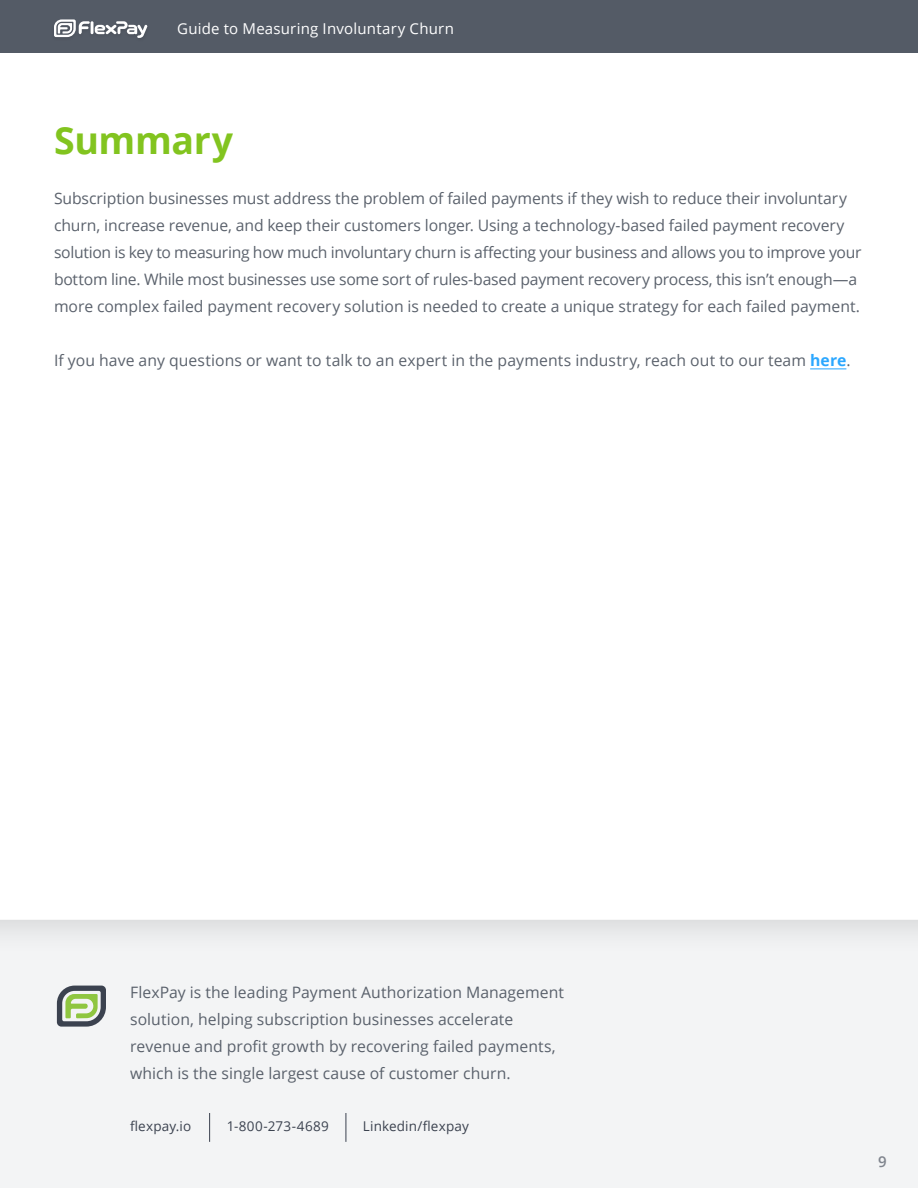
<style>
.page{position:relative;width:918px;height:1188px;background:#fff}
.page>*{position:absolute;margin:0;border:0;box-sizing:border-box;transform-origin:0 0}
.t1{font:700 37.5px "Open Sans";letter-spacing:-.01em;color:#82c41f}
.t2{font:15.75px/27px "Open Sans";color:#444c58}
.t3{font:15px "Open Sans";letter-spacing:.015em;color:#fff}
.t4{font:600 15px "Open Sans";color:#7f848d}
.t5{font:13.5px "Open Sans";letter-spacing:.015em;color:#3b424f}
.s1{font-weight:700;color:#0d9bff}
</style>
<div class="page">
<div style="left:0;top:34px;width:918px;height:1154px;background:#f3f4f5"></div>
<div style="left:0;top:17px;width:918px;height:941px;background:#000;opacity:.14"></div>
<div style="left:0;top:53px;width:918px;height:867px;background:#fff"></div>
<hr style="left:810px;top:369px;width:36px;height:1px;background:#0096ff">
<svg style="left:57px;top:986px;width:49px;height:41px"></svg>
<svg style="left:346px;top:1113px;width:1px;height:29px"></svg>
<svg style="left:209px;top:1113px;width:1px;height:29px"></svg>
<div style="left:0;top:0;width:918px;height:53px;background:#545b66"></div>
<svg style="left:54px;top:19px;width:94px;height:19px"></svg>
<p class="t3" style="left:177px;top:18px;width:278px">Guide to Measuring Involuntary Churn</p>
<h1 class="t1" style="left:54px;top:114px;width:181px">Summary</h1>
<p class="t2" style="left:54px;top:184px;width:809px">Subscription businesses must address the problem of failed payments if they wish to reduce their involuntary churn, increase revenue, and keep their customers longer. Using a technology-based failed payment recovery solution is key to measuring how much involuntary churn is affecting your business and allows you to improve your bottom line. While most businesses use some sort of rules-based payment recovery process, this isn’t enough—a more complex failed payment recovery solution is needed to create a unique strategy for each failed payment.</p>
<p class="t2" style="left:54px;top:346px;width:798px">If you have any questions or want to talk to an expert in the payments industry, reach out to our team <span class="s1">here</span>.</p>
<p class="t2" style="left:130px;top:978px;width:435px">FlexPay is the leading Payment Authorization Management solution, helping subscription businesses accelerate revenue and profit growth by recovering failed payments, which is the single largest cause of customer churn.</p>
<p class="t5" style="left:130px;top:1117px;width:63px">flexpay.io</p>
<p class="t5" style="left:227px;top:1117px;width:104px">1-800-273-4689</p>
<p class="t5" style="left:363px;top:1117px;width:108px">Linkedin/flexpay</p>
<p class="t4" style="left:878px;top:1151px;width:10px">9</p>
</div>
